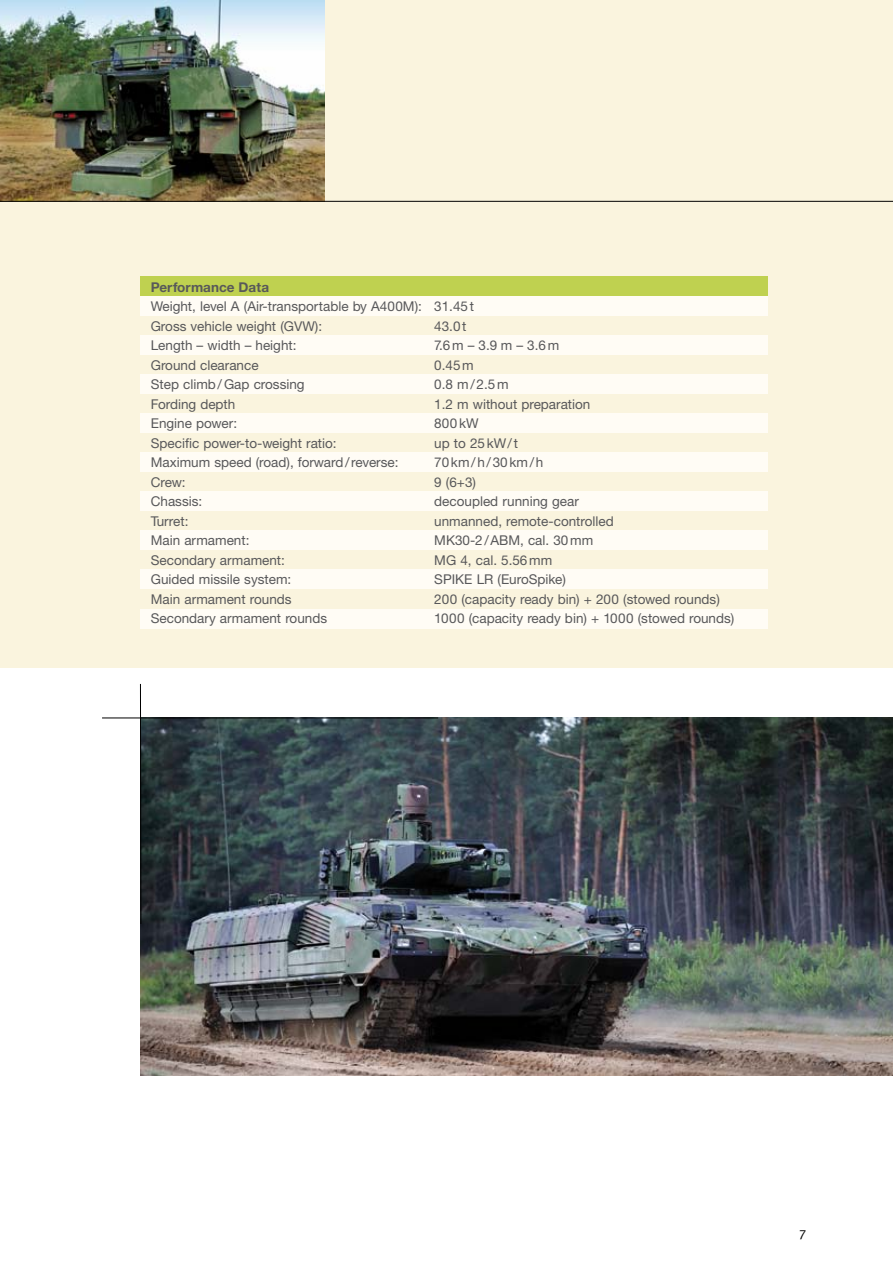
<style>
.page{position:relative;width:893px;height:1263px;background:#fff}
.page>*{position:absolute;margin:0;border:0;box-sizing:border-box;transform-origin:0 0}
.t1{font:13.5px/19.5px "Helvetica Neue CE";color:#58585a}
.t2{font:700 13.5px "Helvetica Neue CE";color:#58585a}
.t3{font:13.5px "Meta Normal";color:#000}
</style>
<div class="page">
<div style="left:0;top:0;width:893px;height:668px;background:#faf4de"></div>
<img style="left:141px;top:718px;width:752px;height:358px">
<img style="left:0;top:0;width:325px;height:201px">
<hr style="left:0;top:201px;width:893px;height:1px;background:#000">
<hr style="left:102px;top:718px;width:336px;height:1px;background:#000">
<hr style="left:140px;top:684px;width:1px;height:240px;background:#000">
<div style="left:140px;top:276px;width:628px;height:20px;background:#bfd150"></div>
<div style="left:140px;top:296px;width:628px;height:19px;background:#fffcf5"></div>
<div style="left:140px;top:335px;width:628px;height:19px;background:#fffcf5"></div>
<div style="left:140px;top:374px;width:628px;height:20px;background:#fffcf5"></div>
<div style="left:140px;top:413px;width:628px;height:20px;background:#fffcf5"></div>
<div style="left:140px;top:452px;width:628px;height:20px;background:#fffcf5"></div>
<div style="left:140px;top:491px;width:628px;height:20px;background:#fffcf5"></div>
<div style="left:140px;top:530px;width:628px;height:20px;background:#fffcf5"></div>
<div style="left:140px;top:569px;width:628px;height:20px;background:#fffcf5"></div>
<div style="left:140px;top:609px;width:628px;height:20px;background:#fffcf5"></div>
<p class="t2" style="left:151px;top:278px;width:120px">Performance Data</p>
<p class="t1" style="left:151px;top:297px;width:325px">Weight, level A (Air-transportable by A400M): 31.45t<br>Gross vehicle weight (GVW):</p>
<p class="t1" style="left:434px;top:316px;width:34px">43.0t</p>
<p class="t1" style="left:151px;top:336px;width:147px">Length – width – height:</p>
<p class="t1" style="left:434px;top:336px;width:126px">7.6m – 3.9 m – 3.6m</p>
<p class="t1" style="left:151px;top:355px;width:109px">Ground clearance</p>
<p class="t1" style="left:434px;top:355px;width:41px">0.45m</p>
<p class="t1" style="left:151px;top:375px;width:155px">Step climb/Gap crossing</p>
<p class="t1" style="left:434px;top:375px;width:76px">0.8 m/2.5m</p>
<p class="t1" style="left:151px;top:394px;width:86px">Fording depth</p>
<p class="t1" style="left:434px;top:394px;width:158px">1.2 m without preparation</p>
<p class="t1" style="left:151px;top:414px;width:88px">Engine power:</p>
<p class="t1" style="left:434px;top:414px;width:46px">800kW</p>
<p class="t1" style="left:151px;top:433px;width:187px">Specific power-to-weight ratio:</p>
<p class="t1" style="left:434px;top:433px;width:85px">up to 25kW/t</p>
<p class="t1" style="left:151px;top:453px;width:249px">Maximum speed (road), forward/reverse:</p>
<p class="t1" style="left:434px;top:453px;width:111px">70km/h/30km/h</p>
<p class="t1" style="left:151px;top:472px;width:36px">Crew:</p>
<p class="t1" style="left:434px;top:472px;width:43px">9 (6+3)</p>
<p class="t1" style="left:151px;top:492px;width:53px">Chassis:</p>
<p class="t1" style="left:434px;top:492px;width:146px">decoupled running gear</p>
<p class="t1" style="left:151px;top:511px;width:39px">Turret:</p>
<p class="t1" style="left:434px;top:511px;width:181px">unmanned, remote-controlled</p>
<p class="t1" style="left:151px;top:531px;width:100px">Main armament:</p>
<p class="t1" style="left:434px;top:531px;width:160px">MK30-2/ABM, cal. 30mm</p>
<p class="t1" style="left:151px;top:550px;width:136px">Secondary armament:</p>
<p class="t1" style="left:434px;top:550px;width:119px">MG 4, cal. 5.56mm</p>
<p class="t1" style="left:151px;top:570px;width:142px">Guided missile system:</p>
<p class="t1" style="left:434px;top:570px;width:133px">SPIKE LR (EuroSpike)</p>
<p class="t1" style="left:151px;top:589px;width:142px">Main armament rounds</p>
<p class="t1" style="left:434px;top:589px;width:287px">200 (capacity ready bin) + 200 (stowed rounds)</p>
<p class="t1" style="left:151px;top:609px;width:178px">Secondary armament rounds</p>
<p class="t1" style="left:434px;top:609px;width:302px">1000 (capacity ready bin) + 1000 (stowed rounds)</p>
<p class="t3" style="left:799px;top:1224px;width:8px">7</p>
</div>
